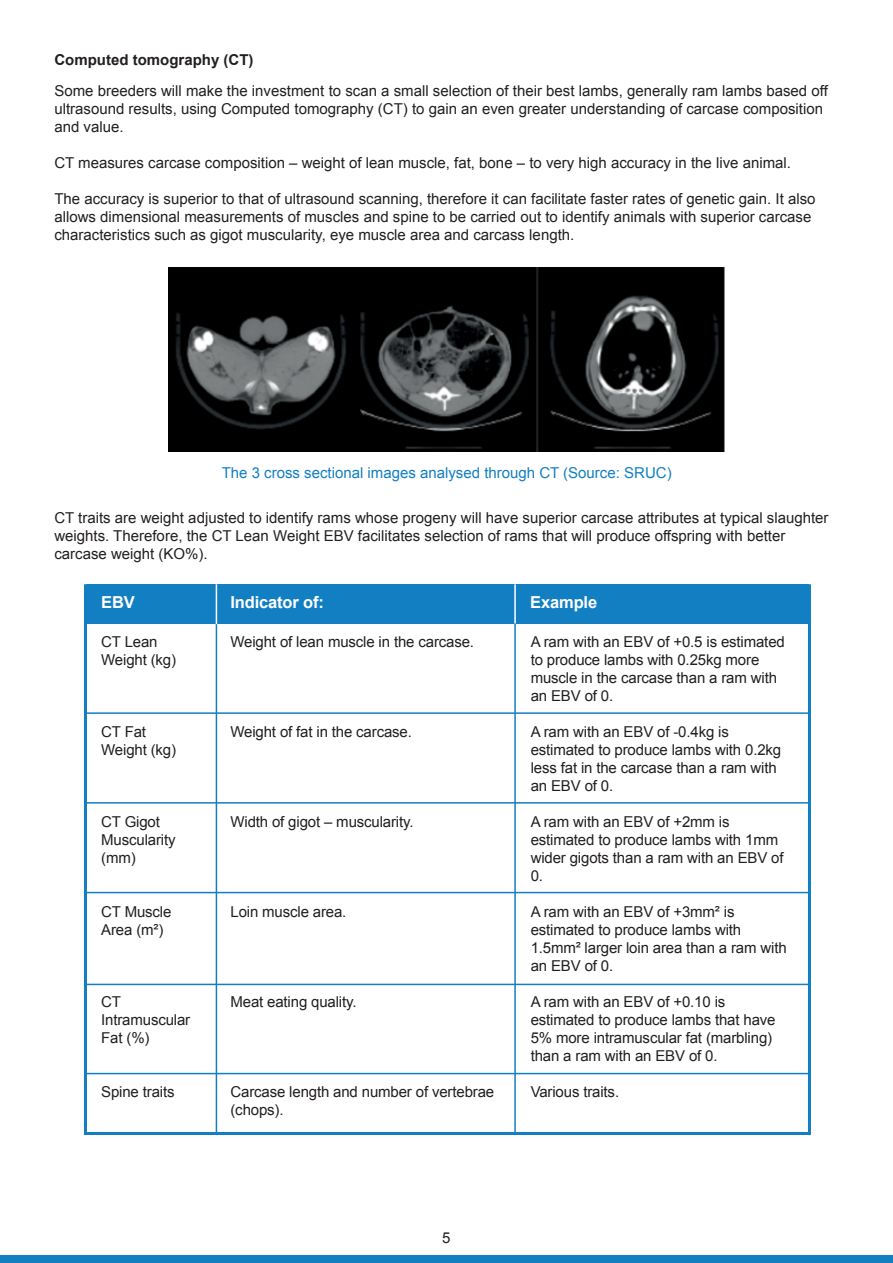
<style>
.page{position:relative;width:893px;height:1263px;background:#fff}
.page>*{position:absolute;margin:0;border:0;box-sizing:border-box;transform-origin:0 0}
.t1{font:700 16.5px "Arial";letter-spacing:-.01em;color:#fff}
.t2{font:15px/18px "Arial";color:#231f20}
.t3{font:15px "Arial";color:#127fc2}
.t4{font:700 15px "Arial";color:#231f20}
</style>
<div class="page">
<div style="left:0;top:1256px;width:893px;height:7px;background:#127fc2"></div>
<img style="left:169px;top:268px;width:555px;height:184px">
<div style="left:84px;top:584px;width:727px;height:551px;background:#fff;border:3px solid #127fc2"></div>
<hr style="left:216px;top:591px;width:1px;height:542px;background:#127fc2">
<hr style="left:514px;top:591px;width:2px;height:542px;background:#127fc2">
<hr style="left:86px;top:712px;width:722px;height:2px;background:#127fc2">
<hr style="left:86px;top:802px;width:722px;height:1px;background:#127fc2">
<hr style="left:86px;top:892px;width:722px;height:1px;background:#127fc2">
<hr style="left:86px;top:984px;width:722px;height:1px;background:#127fc2">
<hr style="left:86px;top:1073px;width:722px;height:1px;background:#127fc2">
<div style="left:86px;top:584px;width:722px;height:40px;background:#127fc2"></div>
<hr style="left:216px;top:584px;width:1px;height:40px;background:#fff">
<hr style="left:514px;top:584px;width:2px;height:39px;background:#fff">
<p class="t4" style="left:54px;top:50px;width:201px">Computed tomography (CT)</p>
<p class="t2" style="left:54px;top:82px;width:775px">Some breeders will make the investment to scan a small selection of their best lambs, generally ram lambs based off ultrasound results, using Computed tomography (CT) to gain an even greater understanding of carcase composition and value.</p>
<p class="t2" style="left:54px;top:154px;width:738px">CT measures carcase composition – weight of lean muscle, fat, bone – to very high accuracy in the live animal.</p>
<p class="t2" style="left:54px;top:190px;width:763px">The accuracy is superior to that of ultrasound scanning, therefore it can facilitate faster rates of genetic gain. It also allows dimensional measurements of muscles and spine to be carried out to identify animals with superior carcase characteristics such as gigot muscularity, eye muscle area and carcass length.</p>
<p class="t3" style="left:222px;top:463px;width:451px">The 3 cross sectional images analysed through CT (Source: SRUC)</p>
<p class="t2" style="left:54px;top:509px;width:776px">CT traits are weight adjusted to identify rams whose progeny will have superior carcase attributes at typical slaughter weights. Therefore, the CT Lean Weight EBV facilitates selection of rams that will produce offspring with better carcase weight (KO%).</p>
<p class="t1" style="left:101px;top:592px;width:35px">EBV</p>
<p class="t1" style="left:230px;top:592px;width:95px">Indicator of:</p>
<p class="t1" style="left:530px;top:592px;width:68px">Example</p>
<p class="t2" style="left:230px;top:633px;width:245px">Weight of lean muscle in the carcase.</p>
<p class="t2" style="left:101px;top:633px;width:58px">CT Lean</p>
<p class="t2" style="left:101px;top:651px;width:76px">Weight (kg)</p>
<p class="t2" style="left:531px;top:633px;width:256px">A ram with an EBV of +0.5 is estimated to produce lambs with 0.25kg more muscle in the carcase than a ram with an EBV of 0.</p>
<p class="t2" style="left:531px;top:723px;width:252px">A ram with an EBV of -0.4kg is estimated to produce lambs with 0.2kg less fat in the carcase than a ram with an EBV of 0.</p>
<p class="t2" style="left:531px;top:813px;width:254px">A ram with an EBV of +2mm is estimated to produce lambs with 1mm wider gigots than a ram with an EBV of<br>0.</p>
<p class="t2" style="left:531px;top:903px;width:258px">A ram with an EBV of +3mm² is estimated to produce lambs with<br>1.5mm² larger loin area than a ram with an EBV of 0.</p>
<p class="t2" style="left:531px;top:993px;width:246px">A ram with an EBV of +0.10 is estimated to produce lambs that have<br>5% more intramuscular fat (marbling) than a ram with an EBV of 0.</p>
<p class="t2" style="left:531px;top:1083px;width:90px">Various traits.</p>
<p class="t2" style="left:230px;top:723px;width:183px">Weight of fat in the carcase.</p>
<p class="t2" style="left:101px;top:723px;width:46px">CT Fat</p>
<p class="t2" style="left:101px;top:741px;width:76px">Weight (kg)</p>
<p class="t2" style="left:230px;top:813px;width:185px">Width of gigot – muscularity.</p>
<p class="t2" style="left:101px;top:813px;width:76px">CT Gigot<br>Muscularity (mm)</p>
<p class="t2" style="left:101px;top:903px;width:72px">CT Muscle</p>
<p class="t2" style="left:101px;top:921px;width:64px">Area (m²)</p>
<p class="t2" style="left:230px;top:903px;width:117px">Loin muscle area.</p>
<p class="t2" style="left:101px;top:993px;width:91px">CT<br>Intramuscular<br>Fat (%)</p>
<p class="t2" style="left:101px;top:1083px;width:75px">Spine traits</p>
<p class="t2" style="left:230px;top:993px;width:128px">Meat eating quality.</p>
<p class="t2" style="left:230px;top:1083px;width:265px">Carcase length and number of vertebrae (chops).</p>
<p class="t2" style="left:442px;top:1229px;width:10px">5</p>
</div>
